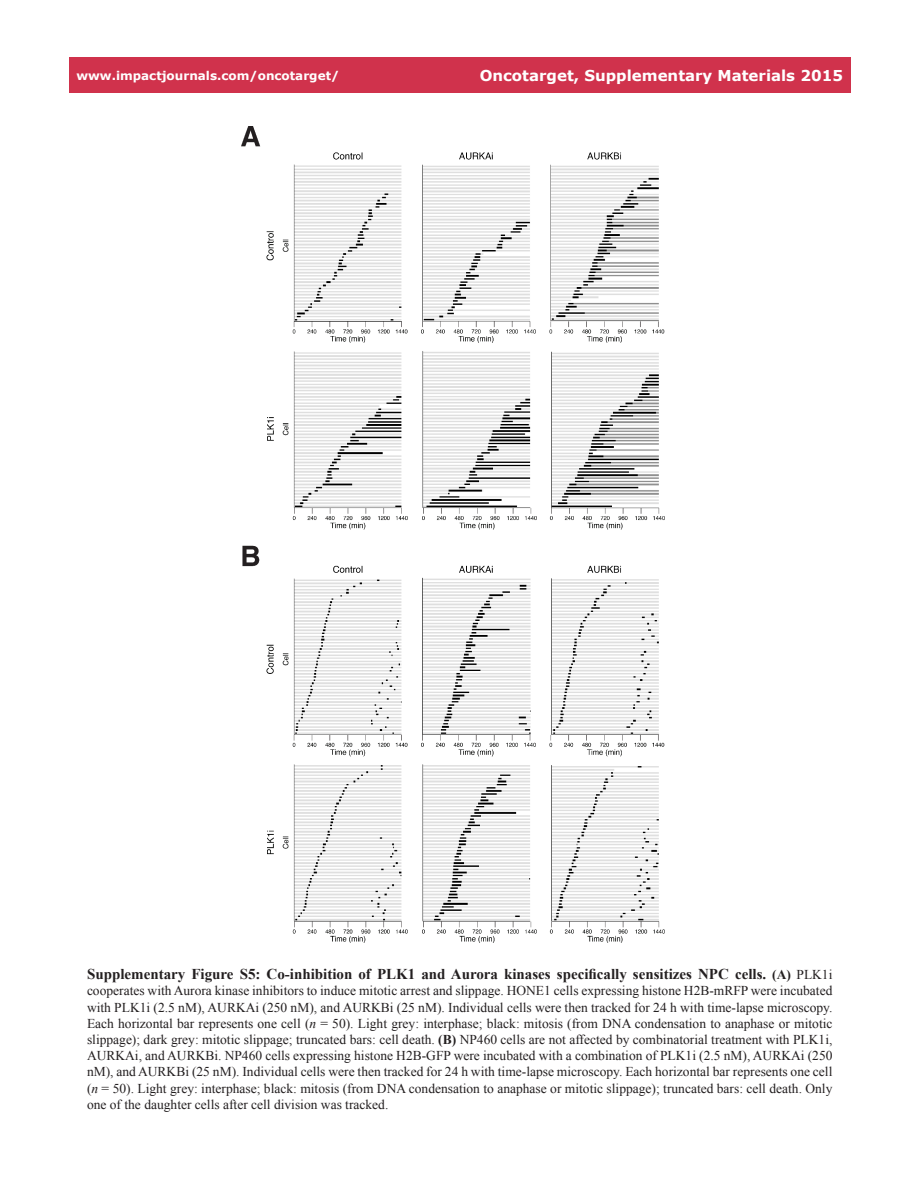
<style>
.page{position:relative;width:918px;height:1188px;background:#fff}
.page>*{position:absolute;margin:0;border:0;box-sizing:border-box;transform-origin:0 0}
.t1{font:700 15px "Times New Roman";color:#231f20}
.t2{font:700 15px "Verdana";color:#fff}
.t3{font:13.5px/16.2px "Times New Roman";color:#231f20;text-align:justify}
.t4{font:700 12px "Verdana";color:#fff}
.s1{font-size:13.5px}
.s2{font-weight:400;font-size:13.5px}
.s3{font-style:italic}
.s4{font-weight:700}
</style>
<div class="page">
<div style="left:69px;top:57px;width:781px;height:36px;background:#d0324c"></div>
<img style="left:241px;top:126px;width:423px;height:817px">
<p class="t4" style="left:76px;top:67px;width:264px">www.impactjournals.com/oncotarget/</p>
<p class="t2" style="left:480px;top:66px;width:365px">Oncotarget, Supplementary Materials 2015</p>
<p class="t1" style="left:87px;top:964px;width:747px">Supplementary Figure S5: Co-inhibition of PLK1 and Aurora kinases specifically sensitizes NPC cells. <span class="s1">(A)</span> <span class="s2">PLK1i</span></p>
<p class="t3" style="left:87px;top:983px;width:747px">cooperates with Aurora kinase inhibitors to induce mitotic arrest and slippage. HONE1 cells expressing histone H2B-mRFP were incubated with PLK1i (2.5 nM), AURKAi (250 nM), and AURKBi (25 nM). Individual cells were then tracked for 24 h with time-lapse microscopy.<br>Each horizontal bar represents one cell (<span class="s3">n</span> = 50). Light grey: interphase; black: mitosis (from DNA condensation to anaphase or mitotic slippage); dark grey: mitotic slippage; truncated bars: cell death. <span class="s4">(B)</span> NP460 cells are not affected by combinatorial treatment with PLK1i, AURKAi, and AURKBi. NP460 cells expressing histone H2B-GFP were incubated with a combination of PLK1i (2.5 nM), AURKAi (250 nM), and AURKBi (25 nM). Individual cells were then tracked for 24 h with time-lapse microscopy. Each horizontal bar represents one cell (<span class="s3">n</span> = 50). Light grey: interphase; black: mitosis (from DNA condensation to anaphase or mitotic slippage); truncated bars: cell death. Only one of the daughter cells after cell division was tracked.</p>
</div>
